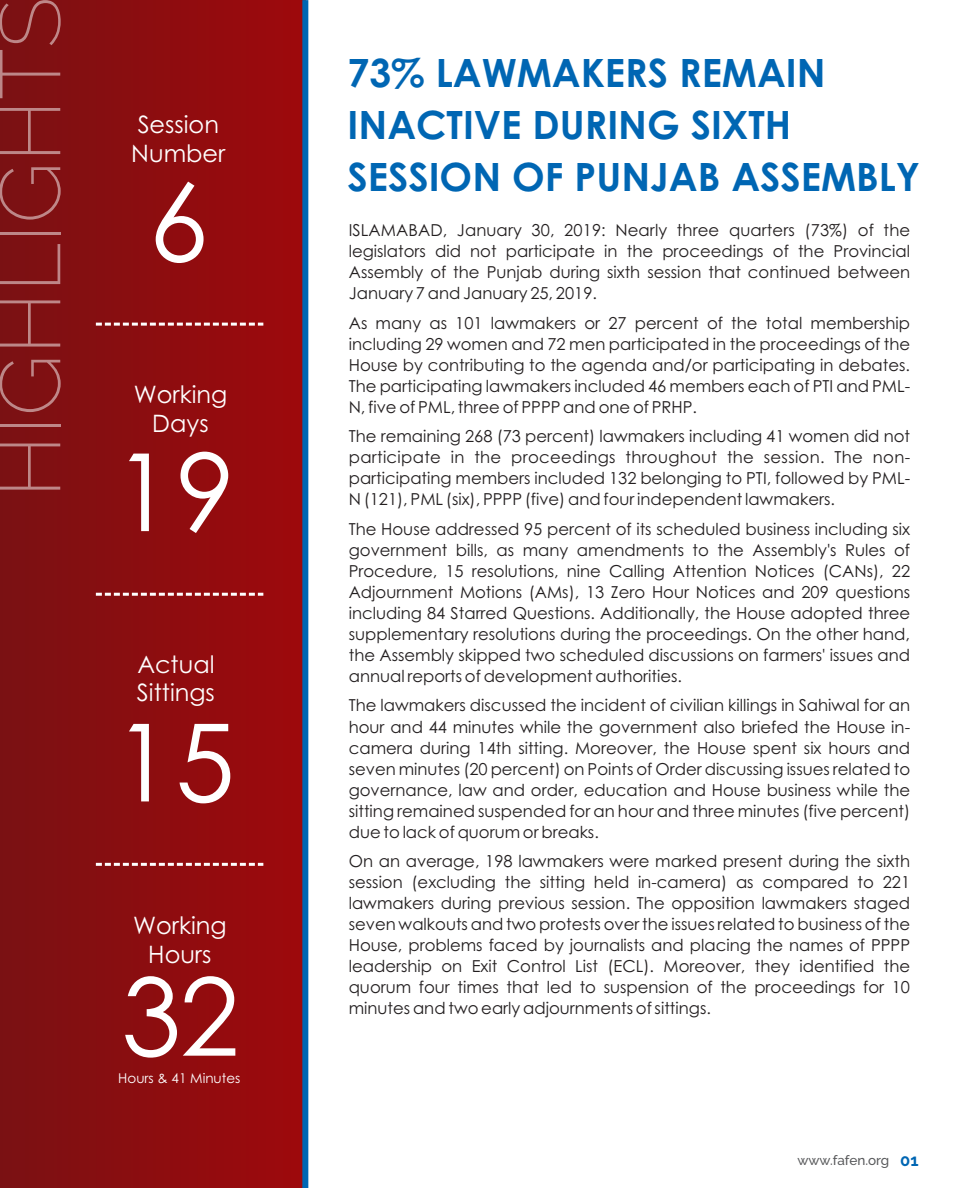
<style>
.page{position:relative;width:972px;height:1188px;background:#fff}
.page>*{position:absolute;margin:0;border:0;box-sizing:border-box;transform-origin:0 0}
.t1{font:108px "Century Gothic";color:#fff}
.t2{font:200 85.2px "Raleway";color:rgb(255 255 255/.5)}
.t3{font:700 39px/52.2px "Century Gothic";color:#0066b3}
.t4{font:24px/28.7px "Century Gothic";color:#fff;text-align:center}
.t5{font:16.5px/21px "Century Gothic";color:#231f20;text-align:justify}
.t6{font:13.5px "Century Gothic";color:#fff}
.t7{font:500 13.5px "Raleway";color:#58595b}
.s1{font-weight:700;font-size:16.5px;color:#0066b3}
</style>
<div class="page">
<div style="left:0;top:0;width:305px;height:1188px;background:linear-gradient(to right,#7a1113,#9e090c)"></div>
<svg style="left:96px;top:593px;width:167px;height:3px"></svg>
<svg style="left:96px;top:323px;width:167px;height:3px"></svg>
<svg style="left:96px;top:863px;width:167px;height:3px"></svg>
<div style="left:302px;top:0;width:6px;height:1188px;background:#0066b3"></div>
<h2 class="t2" style="left:-20px;top:498px;width:502px;rotate:-90deg">HIGHLIGHTS</h2>
<h3 class="t4" style="left:131px;top:112px;width:96px;text-align:left">Session<br>Number</h3>
<h1 class="t1" style="left:148px;top:180px;width:61px">6</h1>
<h3 class="t4" style="left:134px;top:382px;width:95px">Working<br>Days</h3>
<h1 class="t1" style="left:114px;top:450px;width:123px">19</h1>
<h3 class="t4" style="left:137px;top:652px;width:79px;text-align:left">Actual<br>Sittings</h3>
<h1 class="t1" style="left:114px;top:720px;width:123px">15</h1>
<h3 class="t4" style="left:133px;top:913px;width:95px">Working<br>Hours</h3>
<h1 class="t1" style="left:121px;top:975px;width:119px">32</h1>
<p class="t6" style="left:118px;top:1072px;width:124px">Hours &amp; 41 Minutes</p>
<h3 class="t3" style="left:348px;top:50px;width:574px">73% LAWMAKERS REMAIN<br>INACTIVE DURING SIXTH<br>SESSION OF PUNJAB ASSEMBLY</h3>
<p class="t5" style="left:349px;top:221px;width:563px">ISLAMABAD, January 30, 2019: Nearly three quarters (73%) of the legislators did not participate in the proceedings of the Provincial Assembly of the Punjab during sixth session that continued between January 7 and January 25, 2019.</p>
<p class="t5" style="left:349px;top:314px;width:563px">As many as 101 lawmakers or 27 percent of the total membership including 29 women and 72 men participated in the proceedings of the House by contributing to the agenda and/or participating in debates.<br>The participating lawmakers included 46 members each of PTI and PML-N, five of PML, three of PPPP and one of PRHP.</p>
<p class="t5" style="left:349px;top:427px;width:563px">The remaining 268 (73 percent) lawmakers including 41 women did not participate in the proceedings throughout the session. The non&shy;participating members included 132 belonging to PTI, followed by PML-N (121), PML (six), PPPP (five) and four independent lawmakers.</p>
<p class="t5" style="left:349px;top:520px;width:563px">The House addressed 95 percent of its scheduled business including six government bills, as many amendments to the Assembly's Rules of Procedure, 15 resolutions, nine Calling Attention Notices (CANs), 22<br>Adjournment Motions (AMs), 13 Zero Hour Notices and 209 questions including 84 Starred Questions. Additionally, the House adopted three supplementary resolutions during the proceedings. On the other hand, the Assembly skipped two scheduled discussions on farmers' issues and annual reports of development authorities.</p>
<p class="t5" style="left:349px;top:697px;width:563px">The lawmakers discussed the incident of civilian killings in Sahiwal for an hour and 44 minutes while the government also briefed the House in&shy;camera during 14th sitting. Moreover, the House spent six hours and seven minutes (20 percent) on Points of Order discussing issues related to governance, law and order, education and House business while the sitting remained suspended for an hour and three minutes (five percent) due to lack of quorum or breaks.</p>
<p class="t5" style="left:349px;top:852px;width:563px">On an average, 198 lawmakers were marked present during the sixth session (excluding the sitting held in-camera) as compared to 221 lawmakers during previous session. The opposition lawmakers staged seven walkouts and two protests over the issues related to business of the House, problems faced by journalists and placing the names of PPPP leadership on Exit Control List (ECL). Moreover, they identified the quorum four times that led to suspension of the proceedings for 10 minutes and two early adjournments of sittings.</p>
<p class="t7" style="left:797px;top:1152px;width:123px">www.fafen.org <span class="s1">01</span></p>
</div>
